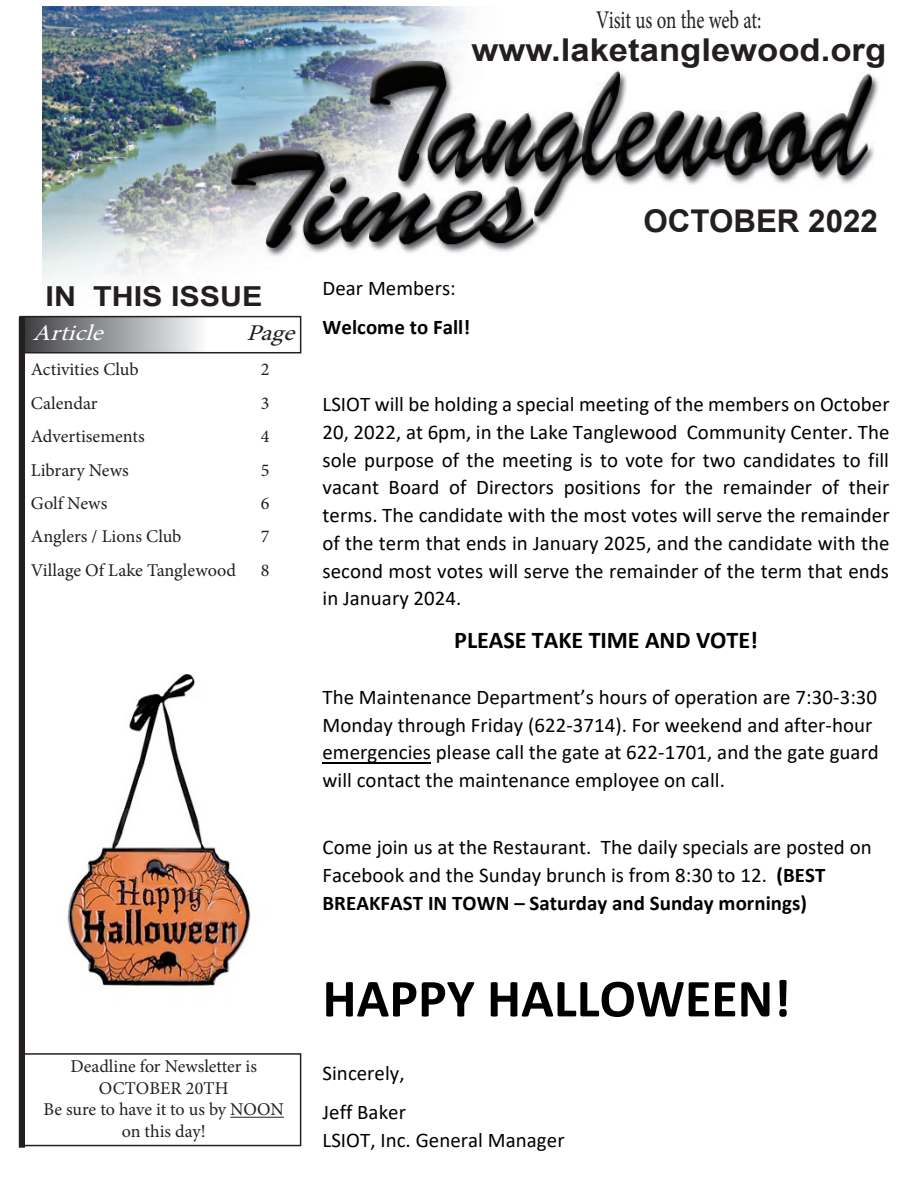
<style>
.page{position:relative;width:918px;height:1188px;background:#fff}
.page>*{position:absolute;margin:0;border:0;box-sizing:border-box;transform-origin:0 0}
.t1{font:700 54px "Calibri";color:#000}
.t2{font:700 31.5px "Arial";color:#231f20;scale:1.1 1}
.t3{font:700 31.35px "Arial";color:#231f20}
.t4{font:700 27.6px "Arial";color:#231f20;scale:1.11 1}
.t5{font:25.5px "Minion Pro";letter-spacing:-.005em;color:#231f20;scale:.74 1}
.t6{font:700 24.15px "Calibri";color:#000}
.t7{font:italic 22.5px "Minion Pro";color:#fff;scale:1.13 1}
.t8{font:italic 22.5px "Minion Pro";color:#231f20;scale:1.13 1}
.t9{font:20.85px/27.6px "Calibri";letter-spacing:.005em;color:#000}
.t10{font:700 20.85px/39.6px "Calibri";letter-spacing:.005em;color:#000}
.t11{font:18px/21.6px "Minion Pro";color:#231f20;text-align:center}
.s1{font-weight:400}
.s2{font-weight:700}
</style>
<div class="page">
<img style="left:18px;top:665px;width:318px;height:338px">
<img style="left:43px;top:6px;width:836px;height:274px">
<svg style="left:25px;top:319px;width:175px;height:31px;background:#98999c"></svg>
<div style="left:19px;top:316px;width:282px;height:37px;border:2px solid #231f20"></div>
<div style="left:20px;top:1053px;width:281px;height:93px;border:2px solid #231f20"></div>
<hr style="left:230px;top:1117px;width:54px;height:1px;background:#231f20">
<div style="left:19px;top:317px;width:6px;height:831px;border:2px solid #231f20"></div>
<hr style="left:323px;top:762px;width:108px;height:1px;background:#000">
<p class="t5" style="left:596px;top:2px;width:225px">Visit us on the web at:</p>
<p class="t2" style="left:472px;top:29px;width:378px">www.laketanglewood.org</p>
<p class="t4" style="left:46px;top:278px;width:197px">IN THIS ISSUE</p>
<p class="t7" style="left:33px;top:317px;width:71px">Article</p>
<p class="t8" style="left:247px;top:317px;width:52px">Page</p>
<p class="t11" style="left:31px;top:359px;width:109px">Activities Club</p>
<p class="t11" style="left:261px;top:359px;width:10px">2</p>
<p class="t11" style="left:31px;top:392px;width:68px">Calendar</p>
<p class="t11" style="left:261px;top:392px;width:10px">3</p>
<p class="t11" style="left:31px;top:426px;width:115px">Advertisements</p>
<p class="t11" style="left:261px;top:426px;width:10px">4</p>
<p class="t11" style="left:31px;top:459px;width:100px">Library News</p>
<p class="t11" style="left:261px;top:459px;width:10px">5</p>
<p class="t11" style="left:31px;top:493px;width:78px">Golf News</p>
<p class="t11" style="left:261px;top:493px;width:10px">6</p>
<p class="t11" style="left:31px;top:526px;width:152px">Anglers / Lions Club</p>
<p class="t11" style="left:261px;top:526px;width:10px">7</p>
<p class="t11" style="left:31px;top:560px;width:207px">Village Of Lake Tanglewood</p>
<p class="t11" style="left:261px;top:560px;width:10px">8</p>
<p class="t10" style="left:323px;top:268px;width:149px"><span class="s1">Dear Members:<br></span>Welcome to Fall!</p>
<p class="t3" style="left:644px;top:200px;width:236px">OCTOBER 2022</p>
<p class="t9" style="left:323px;top:390px;width:569px;text-align:justify">LSIOT will be holding a special meeting of the members on October 20, 2022, at 6pm, in the Lake Tanglewood Community Center. The sole purpose of the meeting is to vote for two candidates to fill vacant Board of Directors positions for the remainder of their terms. The candidate with the most votes will serve the remainder of the term that ends in January 2025, and the candidate with the second most votes will serve the remainder of the term that ends in January 2024.</p>
<p class="t6" style="left:454px;top:623px;width:305px">PLEASE TAKE TIME AND VOTE!</p>
<p class="t9" style="left:322px;top:683px;width:558px">The Maintenance Department’s hours of operation are 7:30-3:30<br>Monday through Friday (622-3714). For weekend and after-hour emergencies please call the gate at 622-1701, and the gate guard will contact the maintenance employee on call.</p>
<p class="t9" style="left:323px;top:833px;width:551px">Come join us at the Restaurant. The daily specials are posted on<br>Facebook and the Sunday brunch is from 8:30 to 12. <span class="s2">(BEST<br>BREAKFAST IN TOWN – Saturday and Sunday mornings)</span></p>
<p class="t11" style="left:70px;top:1056px;width:188px">Deadline for Newsletter is<br>OCTOBER 20TH</p>
<p class="t11" style="left:43px;top:1099px;width:242px">Be sure to have it to us by NOON on this day!</p>
<p class="t1" style="left:323px;top:960px;width:470px">HAPPY HALLOWEEN!</p>
<p class="t9" style="left:323px;top:1053px;width:85px;line-height:39.6px">Sincerely,<br>Jeff Baker</p>
<p class="t9" style="left:323px;top:1126px;width:244px">LSIOT, Inc. General Manager</p>
</div>
